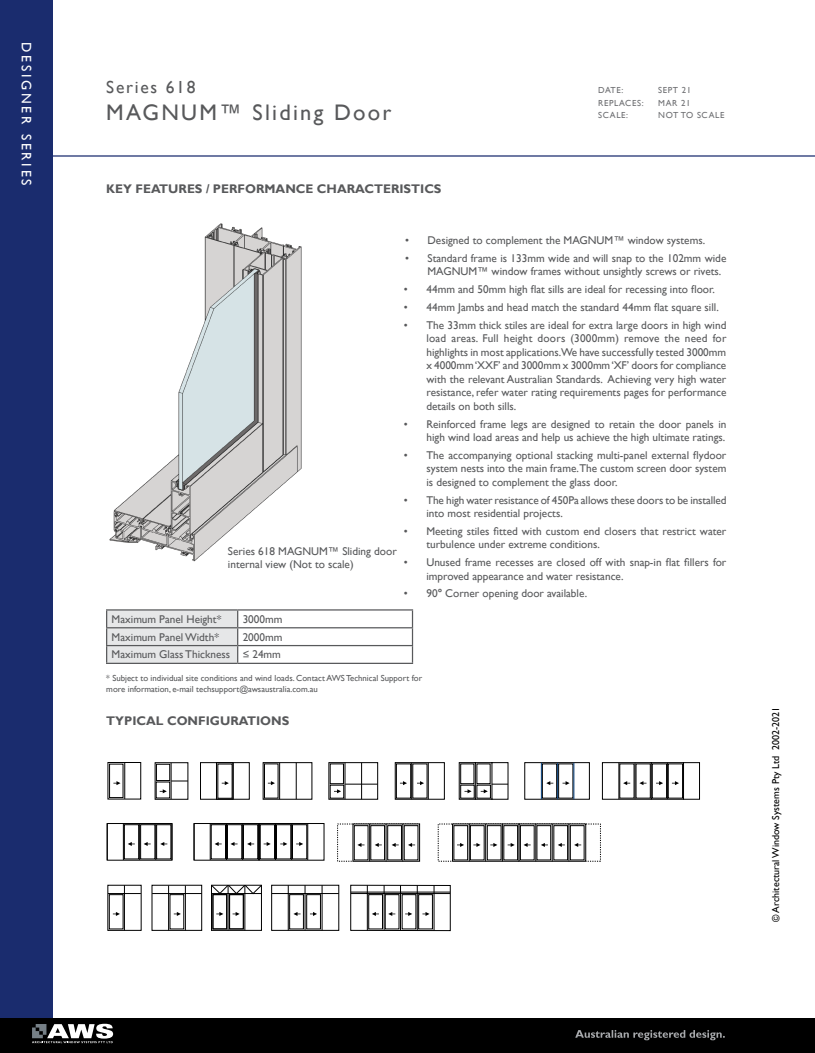
<style>
.page{position:relative;width:815px;height:1053px;background:#fff}
.page>*{position:absolute;margin:0;border:0;box-sizing:border-box;transform-origin:0 0}
.t1{font:22.5px "Gill Sans";letter-spacing:.1em;color:#58595b}
.t2{font:17.5px "Gill Sans";letter-spacing:.1em;color:#58595b}
.t3{font:13.75px "Gill Sans";letter-spacing:.2em;color:#fff}
.t4{font:700 12.5px "Gill Sans";color:#58595b}
.t5{font:11.25px/13.5px "Gill Sans";color:#58595b}
.t6{font:10px "Gill Sans";color:#000}
.t7{font:8.75px/10.5px "Gill Sans";color:#58595b}
.t8{font:8.75px "Gill Sans";letter-spacing:.07em;color:#6d6e71}
.s1{font-weight:700}
</style>
<div class="page">
<div style="left:0;top:0;width:53px;height:1052px;background:#1a2c6e"></div>
<div style="left:0;top:1018px;width:815px;height:34px;background:#000"></div>
<hr style="left:43px;top:155px;width:772px;height:2px;background:#1a2c6e">
<img style="left:109px;top:223px;width:193px;height:339px">
<hr style="left:106px;top:609px;width:132px;height:1px;background:#58595b">
<hr style="left:238px;top:609px;width:175px;height:1px;background:#58595b">
<hr style="left:238px;top:627px;width:175px;height:1px;background:#58595b">
<hr style="left:238px;top:645px;width:175px;height:1px;background:#58595b">
<svg style="left:106px;top:610px;width:132px;height:52px;background:#dbdcdd"></svg>
<svg style="left:412px;top:610px;width:1px;height:52px"></svg>
<hr style="left:106px;top:662px;width:132px;height:2px;background:#58595b">
<hr style="left:238px;top:662px;width:175px;height:2px;background:#58595b">
<div style="left:108px;top:762px;width:33px;height:37px;border:1px solid #000"></div>
<div style="left:109px;top:763px;width:14px;height:34px;border:1px solid #000"></div>
<div style="left:200px;top:762px;width:50px;height:37px;border:1px solid #000"></div>
<div style="left:216px;top:762px;width:17px;height:37px;border:1px solid #000"></div>
<hr style="left:216px;top:762px;width:1px;height:37px;background:#000">
<hr style="left:233px;top:762px;width:1px;height:37px;background:#000">
<svg style="left:222px;top:781px;width:7px;height:4px"></svg>
<div style="left:263px;top:762px;width:49px;height:37px;border:1px solid #000"></div>
<div style="left:264px;top:763px;width:14px;height:35px;border:1px solid #000"></div>
<hr style="left:296px;top:762px;width:1px;height:37px;background:#000">
<hr style="left:279px;top:762px;width:1px;height:37px;background:#000">
<svg style="left:268px;top:781px;width:7px;height:4px"></svg>
<svg style="left:113px;top:762px;width:75px;height:37px"></svg>
<div style="left:329px;top:762px;width:49px;height:37px;border:1px solid #000"></div>
<hr style="left:345px;top:762px;width:1px;height:37px;background:#000">
<hr style="left:361px;top:762px;width:1px;height:37px;background:#000">
<svg style="left:330px;top:763px;width:48px;height:35px"></svg>
<svg style="left:459px;top:762px;width:241px;height:37px"></svg>
<div style="left:558px;top:763px;width:15px;height:35px;border:1px solid #000"></div>
<hr style="left:541px;top:762px;width:1px;height:37px;background:#003976">
<hr style="left:557px;top:762px;width:1px;height:37px;background:#003976">
<hr style="left:574px;top:762px;width:1px;height:37px;background:#003976">
<div style="left:395px;top:762px;width:50px;height:37px;border:1px solid #000"></div>
<hr style="left:428px;top:762px;width:1px;height:37px;background:#000">
<hr style="left:411px;top:762px;width:1px;height:37px;background:#000">
<svg style="left:400px;top:781px;width:7px;height:4px"></svg>
<svg style="left:417px;top:781px;width:7px;height:4px"></svg>
<div style="left:396px;top:763px;width:15px;height:35px;border:1px solid #000"></div>
<div style="left:109px;top:894px;width:14px;height:35px;border:1px solid #000"></div>
<svg style="left:113px;top:912px;width:7px;height:3px"></svg>
<hr style="left:124px;top:885px;width:1px;height:45px;background:#000">
<hr style="left:108px;top:893px;width:33px;height:1px;background:#000">
<svg style="left:174px;top:912px;width:7px;height:3px"></svg>
<hr style="left:185px;top:885px;width:1px;height:45px;background:#000">
<hr style="left:168px;top:885px;width:1px;height:45px;background:#000">
<hr style="left:152px;top:893px;width:50px;height:1px;background:#000">
<div style="left:211px;top:885px;width:51px;height:45px;border:1px solid #000"></div>
<svg style="left:233px;top:912px;width:7px;height:3px"></svg>
<hr style="left:211px;top:893px;width:50px;height:1px;background:#000">
<hr style="left:228px;top:885px;width:1px;height:45px;background:#000">
<hr style="left:245px;top:885px;width:1px;height:45px;background:#000">
<svg style="left:211px;top:884px;width:51px;height:9px"></svg>
<svg style="left:216px;top:912px;width:7px;height:3px"></svg>
<div style="left:213px;top:894px;width:14px;height:35px;border:1px solid #000"></div>
<div style="left:229px;top:894px;width:14px;height:35px;border:1px solid #000"></div>
<svg style="left:271px;top:884px;width:180px;height:46px"></svg>
<hr style="left:400px;top:885px;width:1px;height:45px;background:#000">
<hr style="left:351px;top:891px;width:99px;height:1px;background:#000">
<hr style="left:322px;top:885px;width:1px;height:45px;background:#000">
<div style="left:124px;top:824px;width:15px;height:35px;border:1px solid #000"></div>
<hr style="left:172px;top:823px;width:1px;height:36px;background:#000">
<hr style="left:123px;top:823px;width:1px;height:36px;background:#000">
<svg style="left:128px;top:825px;width:42px;height:33px"></svg>
<div style="left:107px;top:823px;width:65px;height:37px;border:1px solid #000"></div>
<hr style="left:210px;top:823px;width:1px;height:36px;background:#000">
<svg style="left:215px;top:825px;width:42px;height:33px"></svg>
<div style="left:194px;top:823px;width:65px;height:37px;border:1px solid #000"></div>
<hr style="left:308px;top:823px;width:1px;height:36px;background:#000">
<svg style="left:264px;top:825px;width:43px;height:33px"></svg>
<div style="left:259px;top:823px;width:65px;height:37px;border:1px solid #000"></div>
<div style="left:354px;top:825px;width:14px;height:35px;border:1px solid #000"></div>
<hr style="left:369px;top:823px;width:1px;height:38px;background:#000">
<svg style="left:408px;top:843px;width:7px;height:3px"></svg>
<svg style="left:357px;top:825px;width:45px;height:35px"></svg>
<hr style="left:386px;top:823px;width:1px;height:38px;background:#000">
<hr style="left:403px;top:823px;width:1px;height:38px;background:#000">
<svg style="left:460px;top:825px;width:53px;height:34px"></svg>
<svg style="left:523px;top:825px;width:59px;height:34px"></svg>
<div style="left:454px;top:825px;width:14px;height:35px;border:1px solid #000"></div>
<hr style="left:469px;top:823px;width:1px;height:38px;background:#000">
<div style="left:504px;top:825px;width:14px;height:35px;border:1px solid #000"></div>
<svg style="left:508px;top:842px;width:7px;height:4px"></svg>
<svg style="left:457px;top:842px;width:7px;height:4px"></svg>
<svg style="left:470px;top:825px;width:31px;height:35px"></svg>
<hr style="left:485px;top:823px;width:1px;height:38px;background:#000">
<hr style="left:502px;top:823px;width:1px;height:38px;background:#000">
<div style="left:520px;top:825px;width:14px;height:35px;border:1px solid #000"></div>
<hr style="left:536px;top:823px;width:1px;height:38px;background:#000">
<div style="left:570px;top:825px;width:14px;height:35px;border:1px solid #000"></div>
<svg style="left:524px;top:842px;width:7px;height:4px"></svg>
<svg style="left:574px;top:842px;width:7px;height:4px"></svg>
<svg style="left:537px;top:825px;width:31px;height:35px"></svg>
<hr style="left:552px;top:823px;width:1px;height:38px;background:#000">
<hr style="left:569px;top:823px;width:1px;height:38px;background:#000">
<p class="t3" style="left:34px;top:42px;width:145px;rotate:90deg">DESIGNER SERIES</p>
<h2 class="t2" style="left:106px;top:77px;width:91px">Series 618</h2>
<h1 class="t1" style="left:106px;top:100px;width:287px">MAGNUM™ Sliding Door</h1>
<p class="t4" style="left:106px;top:181px;width:337px">KEY FEATURES / PERFORMANCE CHARACTERISTICS</p>
<p class="t8" style="left:598px;top:85px;width:27px">DATE:</p>
<p class="t8" style="left:658px;top:85px;width:34px">SEPT 21</p>
<p class="t8" style="left:598px;top:97px;width:47px">REPLACES:</p>
<p class="t8" style="left:658px;top:97px;width:34px">MAR 21</p>
<p class="t8" style="left:598px;top:110px;width:31px">SCALE:</p>
<p class="t8" style="left:658px;top:110px;width:68px">NOT TO SCALE</p>
<p class="t5" style="left:405px;top:234px;width:302px">• Designed to complement the MAGNUM™ window systems.</p>
<p class="t5" style="left:428px;top:251px;width:300px;text-indent:-22px">• Standard frame is 133mm wide and will snap to the 102mm wide<br>MAGNUM™ window frames without unsightly screws or rivets.</p>
<p class="t5" style="left:404px;top:283px;width:312px">• 44mm and 50mm high flat sills are ideal for recessing into floor.</p>
<p class="t5" style="left:404px;top:300px;width:316px">• 44mm Jambs and head match the standard 44mm flat square sill.</p>
<p class="t5" style="left:426px;top:318px;width:302px;text-align:justify;text-indent:-22px">• The 33mm thick stiles are ideal for extra large doors in high wind load areas. Full height doors (3000mm) remove the need for highlights in most applications.We have successfully tested 3000mm x 4000mm ‘XXF’ and 3000mm x 3000mm ‘XF’ doors for compliance with the relevant Australian Standards. Achieving very high water resistance, refer water rating requirements pages for performance details on both sills.</p>
<p class="t5" style="left:404px;top:417px;width:324px;text-align:right">• Reinforced frame legs are designed to retain the door panels in high wind load areas and help us achieve the high ultimate ratings.</p>
<p class="t5" style="left:426px;top:448px;width:301px;text-align:justify;text-indent:-22px">• The accompanying optional stacking multi-panel external flydoor system nests into the main frame.The custom screen door system is designed to complement the glass door.</p>
<p class="t5" style="left:426px;top:493px;width:302px;text-indent:-22px">• The high water resistance of 450Pa allows these doors to be installed into most residential projects.</p>
<p class="t5" style="left:426px;top:524px;width:301px;text-indent:-22px">• Meeting stiles fitted with custom end closers that restrict water turbulence under extreme conditions.</p>
<p class="t5" style="left:426px;top:555px;width:301px;text-indent:-22px">• Unused frame recesses are closed off with snap-in flat fillers for improved appearance and water resistance.</p>
<p class="t5" style="left:404px;top:587px;width:185px">• 90<span class="s1">°</span> Corner opening door available.</p>
<p class="t5" style="left:228px;top:544px;width:170px">Series 618 MAGNUM™ Sliding door internal view (Not to scale)</p>
<p class="t5" style="left:112px;top:612px;width:111px">Maximum Panel Height*</p>
<p class="t5" style="left:243px;top:612px;width:41px">3000mm</p>
<p class="t5" style="left:112px;top:630px;width:109px">Maximum Panel Width*</p>
<p class="t5" style="left:112px;top:628px;width:172px;line-height:17.8px;text-align:right">2000mm<br>Maximum Glass Thickness ≤ 24mm</p>
<p class="t7" style="left:106px;top:673px;width:317px">* Subject to individual site conditions and wind loads. Contact AWS Technical Support for more information, e-mail techsupport@awsaustralia.com.au</p>
<p class="t4" style="left:106px;top:713px;width:184px">TYPICAL CONFIGURATIONS</p>
<p class="t6" style="left:770px;top:921px;width:216px;rotate:-90deg">© Architectural Window Systems Pty Ltd 2002-2021</p>
</div>
